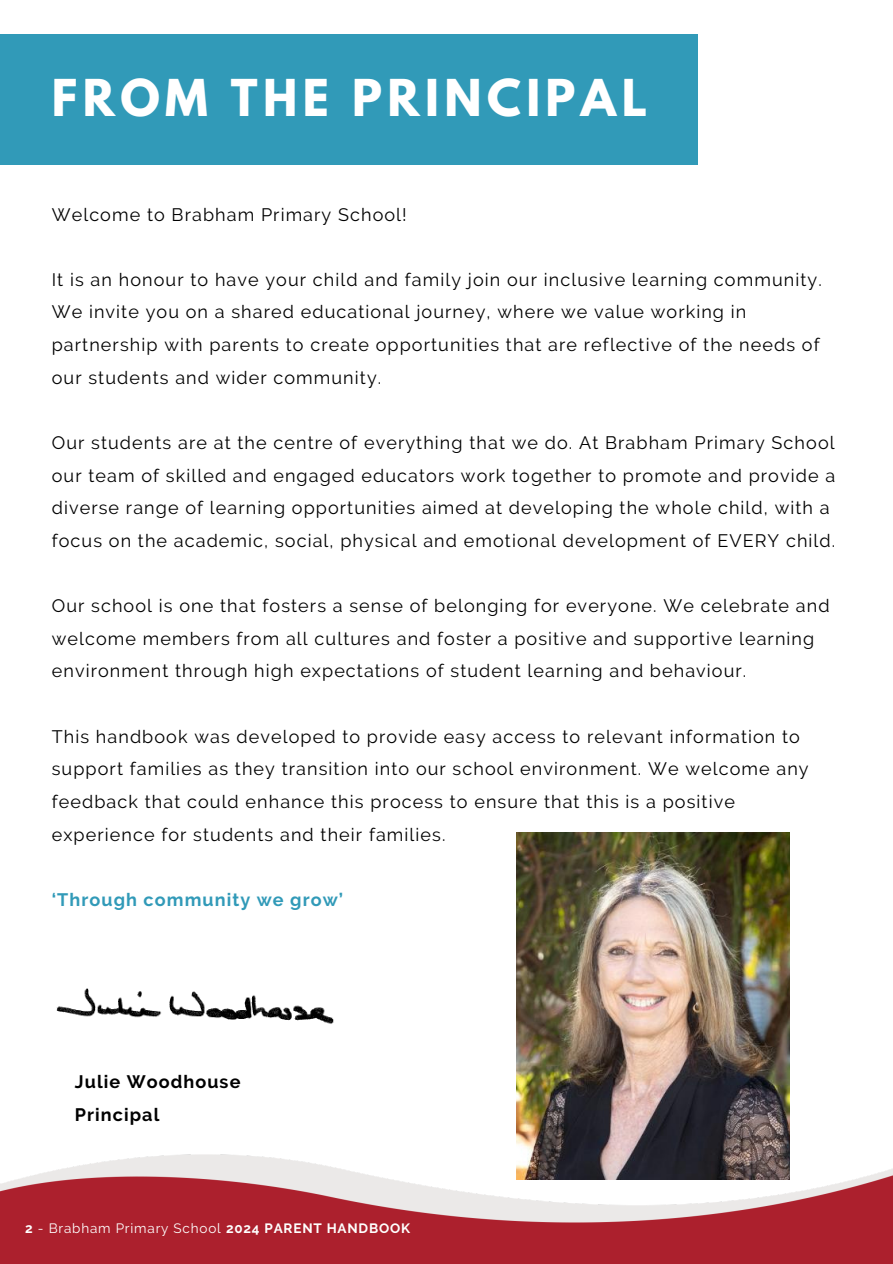
<style>
.page{position:relative;width:893px;height:1264px;background:#fff}
.page>*{position:absolute;margin:0;border:0;box-sizing:border-box;transform-origin:0 0}
.t1{font:700 45px "League Spartan";letter-spacing:.12em;color:#fff}
.t2{font:18px/32.7px "Raleway";letter-spacing:.06em;color:#000}
.t3{font:700 18px "Raleway";letter-spacing:.06em;color:#319ab8}
.t4{font:700 18px/32.7px "Raleway";letter-spacing:.06em;color:#000}
.t5{font:13.5px "Raleway";letter-spacing:.06em;color:#fefffe}
.s1{font-weight:700}
</style>
<div class="page">
<div style="left:0;top:35px;width:697px;height:129px;background:#319ab8"></div>
<img style="left:0;top:1140px;width:892px;height:123px">
<img style="left:517px;top:832px;width:272px;height:347px">
<img style="left:56px;top:988px;width:278px;height:36px">
<p class="t1" style="left:52px;top:75px;width:596px">FROM THE PRINCIPAL</p>
<h1 class="t2" style="left:52px;top:198px;width:356px">Welcome to Brabham Primary School!</h1>
<h3 class="t2" style="left:52px;top:263px;width:771px">It is an honour to have your child and family join our inclusive learning community.<br>We invite you on a shared educational journey, where we value working in partnership with parents to create opportunities that are reflective of the needs of our students and wider community.</h3>
<h3 class="t2" style="left:52px;top:426px;width:785px">Our students are at the centre of everything that we do. At Brabham Primary School our team of skilled and engaged educators work together to promote and provide a diverse range of learning opportunities aimed at developing the whole child, with a focus on the academic, social, physical and emotional development of EVERY child.</h3>
<h3 class="t2" style="left:52px;top:589px;width:779px">Our school is one that fosters a sense of belonging for everyone. We celebrate and welcome members from all cultures and foster a positive and supportive learning environment through high expectations of student learning and behaviour.</h3>
<h3 class="t2" style="left:52px;top:720px;width:758px">This handbook was developed to provide easy access to relevant information to support families as they transition into our school environment. We welcome any feedback that could enhance this process to ensure that this is a positive experience for students and their families.</h3>
<h3 class="t3" style="left:52px;top:889px;width:293px">‘Through community we grow’</h3>
<p class="t4" style="left:75px;top:1065px;width:167px">Julie Woodhouse<br>Principal</p>
<h2 class="t5" style="left:25px;top:1219px;width:386px"><span class="s1">2</span> - Brabham Primary School <span class="s1">2024 PARENT HANDBOOK</span></h2>
</div>
